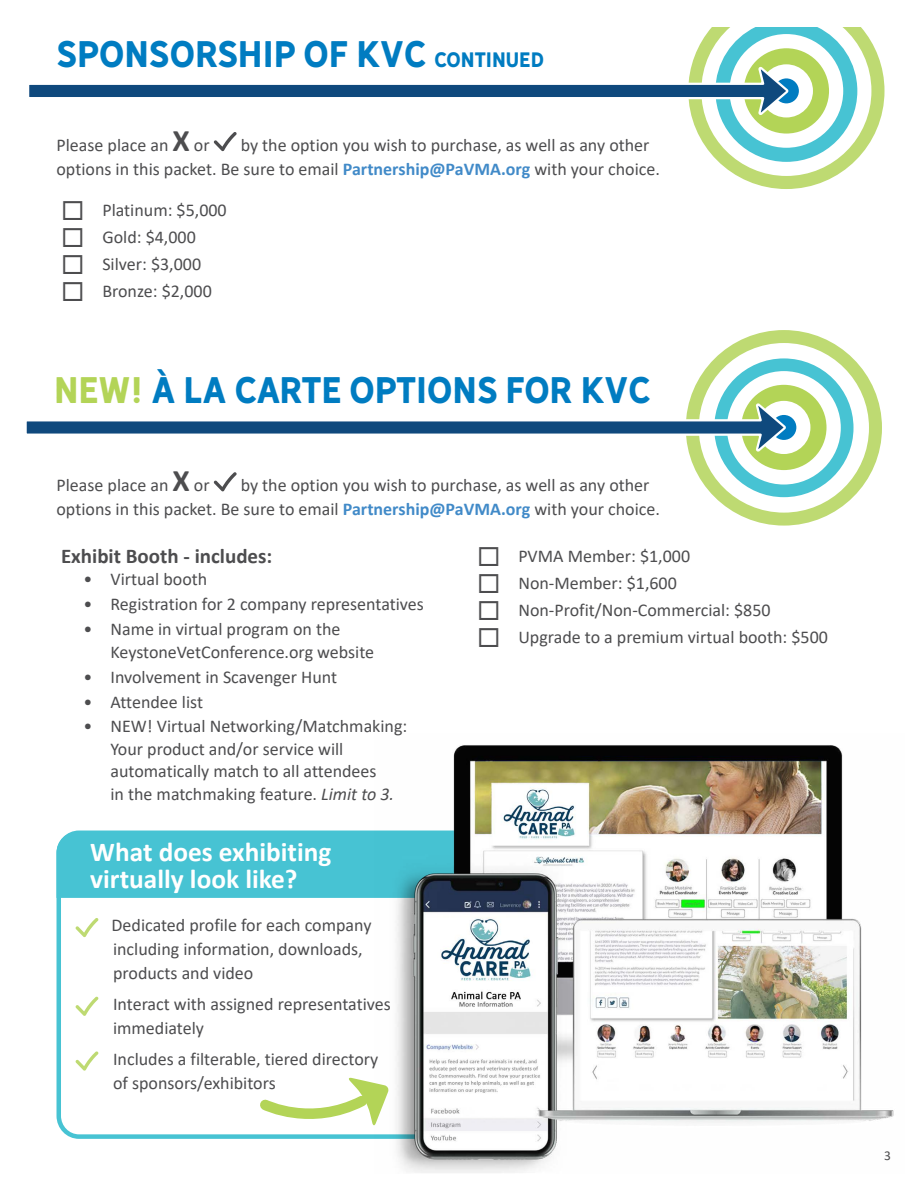
<style>
.page{position:relative;width:918px;height:1188px;background:#fff}
.page>*{position:absolute;margin:0;border:0;box-sizing:border-box;transform-origin:0 0}
.t1{font:34.5px "Hanley Sans";color:#007cc1}
.t2{font:700 27.3px/27.3px "Calibri";color:#fff}
.t3{font:700 21px "Calibri";color:#4d4d4f}
.t4{font:18px/24px "Calibri";color:#4d4d4f}
.t5{font:13.5px "Calibri";color:#4d4d4f}
.s1{font-size:19.5px}
.s2{font-weight:700;font-size:31.5px}
.s3{font-weight:700;color:#418ac8}
.s4{color:#b3d457}
.s5{font-style:italic}
</style>
<div class="page">
<svg style="left:56px;top:830px;width:318px;height:309px"></svg>
<div style="left:57px;top:832px;width:317px;height:66px;background:#47c3d3"></div>
<div style="left:686px;top:330px;width:196px;height:196px;background:#beda72;border-radius:50%"></div>
<div style="left:699px;top:343px;width:170px;height:170px;background:#fff;border-radius:50%"></div>
<div style="left:714px;top:358px;width:140px;height:139px;background:#47c3d3;border-radius:50%"></div>
<div style="left:727px;top:371px;width:114px;height:114px;background:#fff;border-radius:50%"></div>
<svg style="left:26px;top:385px;width:801px;height:106px"></svg>
<svg style="left:29px;top:27px;width:856px;height:162px"></svg>
<svg style="left:76px;top:918px;width:22px;height:19px"></svg>
<svg style="left:76px;top:997px;width:22px;height:19px"></svg>
<svg style="left:76px;top:1051px;width:22px;height:20px"></svg>
<img style="left:374px;top:745px;width:520px;height:428px">
<svg style="left:255px;top:1077px;width:134px;height:50px"></svg>
<h1 class="t1" style="left:57px;top:33px;width:489px">SPONSORSHIP OF KVC <span class="s1">CONTINUED</span></h1>
<p class="t4" style="left:57px;top:133px;width:155px">Please place an <span class="s2">X</span> or</p>
<p class="t4" style="left:57px;top:133px;width:605px;text-indent:184px">by the option you wish to purchase, as well as any other options in this packet. Be sure to email <span class="s3">Partnership@PaVMA.org</span> with your choice.</p>
<p class="t4" style="left:61px;top:197px;width:167px">◻ Platinum: $5,000</p>
<p class="t4" style="left:61px;top:224px;width:136px">◻ Gold: $4,000</p>
<p class="t4" style="left:61px;top:251px;width:142px">◻ Silver: $3,000</p>
<p class="t4" style="left:61px;top:278px;width:152px">◻ Bronze: $2,000</p>
<h1 class="t1" style="left:54px;top:369px;width:599px"><span class="s4">NEW!</span> À LA CARTE OPTIONS FOR KVC</h1>
<p class="t4" style="left:57px;top:473px;width:155px">Please place an <span class="s2">X</span> or</p>
<p class="t4" style="left:57px;top:473px;width:605px;text-indent:184px">by the option you wish to purchase, as well as any other options in this packet. Be sure to email <span class="s3">Partnership@PaVMA.org</span> with your choice.</p>
<p class="t3" style="left:61px;top:541px;width:213px">Exhibit Booth - includes:</p>
<p class="t4" style="left:84px;top:567px;width:125px">• Virtual booth</p>
<p class="t4" style="left:84px;top:592px;width:342px">• Registration for 2 company representatives</p>
<p class="t4" style="left:111px;top:618px;width:265px;line-height:22.5px;text-indent:-27px">• Name in virtual program on the<br>KeystoneVetConference.org website</p>
<p class="t4" style="left:84px;top:664px;width:255px">• Involvement in Scavenger Hunt</p>
<p class="t4" style="left:84px;top:689px;width:121px">• Attendee list</p>
<p class="t4" style="left:111px;top:715px;width:298px;line-height:22.5px;text-indent:-27px">• NEW! Virtual Networking/Matchmaking:<br>Your product and/or service will automatically match to all attendees<br>in the matchmaking feature. <span class="s5">Limit to 3.</span></p>
<h2 class="t2" style="left:90px;top:838px;width:243px">What does exhibiting virtually look like?</h2>
<p class="t4" style="left:112px;top:913px;width:261px">Dedicated profile for each company including information, downloads, products and video</p>
<p class="t4" style="left:113px;top:991px;width:279px">Interact with assigned representatives immediately</p>
<p class="t4" style="left:113px;top:1046px;width:267px">Includes a filterable, tiered directory of sponsors/exhibitors</p>
<p class="t4" style="left:477px;top:543px;width:215px">◻ PVMA Member: $1,000</p>
<p class="t4" style="left:477px;top:570px;width:201px">◻ Non-Member: $1,600</p>
<p class="t4" style="left:477px;top:597px;width:295px">◻ Non-Profit/Non-Commercial: $850</p>
<p class="t4" style="left:477px;top:624px;width:352px">◻ Upgrade to a premium virtual booth: $500</p>
<p class="t5" style="left:884px;top:1146px;width:8px">3</p>
</div>
